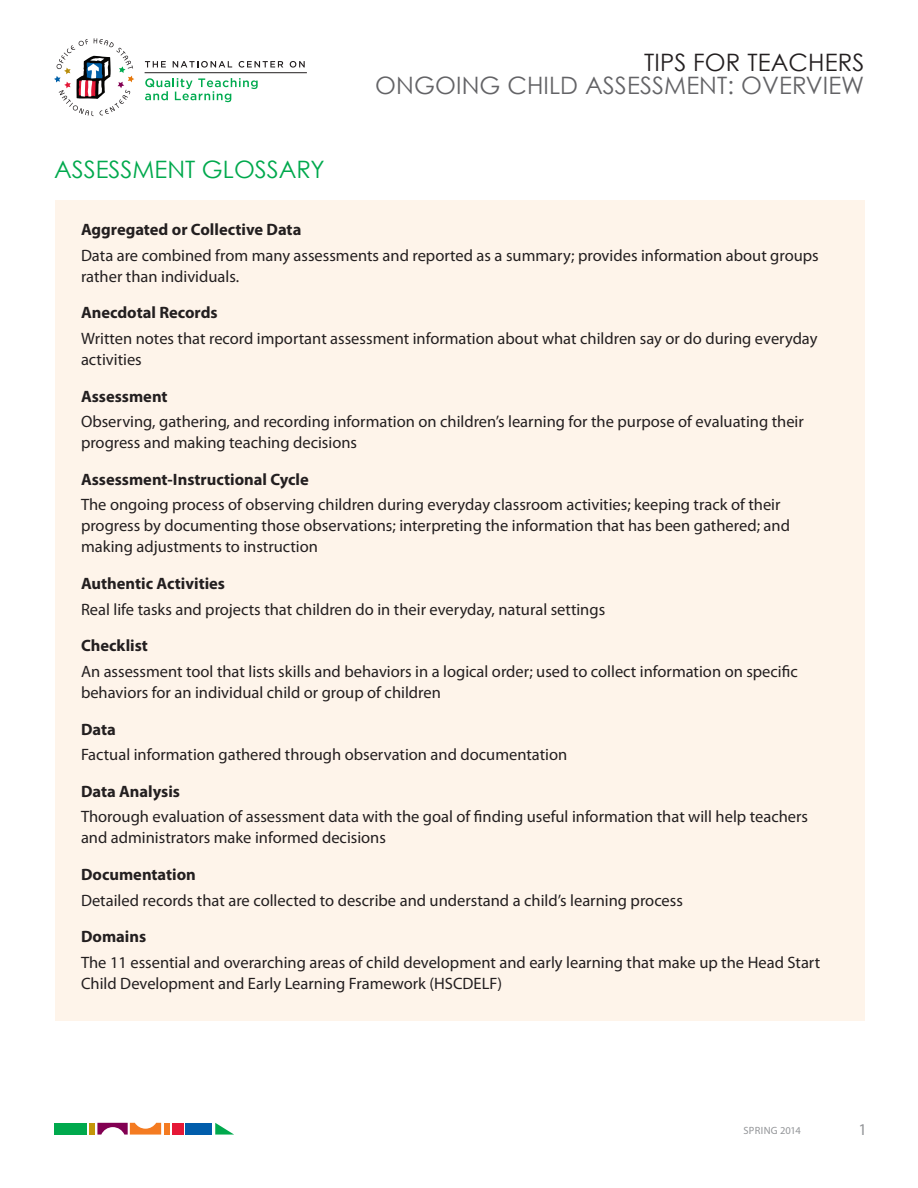
<style>
.page{position:relative;width:918px;height:1188px;background:#fff}
.page>*{position:absolute;margin:0;border:0;box-sizing:border-box;transform-origin:0 0}
.t1{font:24px/22.5px "Century Gothic";letter-spacing:.005em;color:#636366;text-align:right}
.t2{font:24px "Century Gothic";color:#00a94d}
.body{font:16.5px/21px "Myriad Pro";color:#231f20}
.t3{font:700 16.5px "Myriad Pro";color:#231f20}
.t4{font:16.5px "Myriad Pro";color:#939598}
.t5{font:10.5px "Myriad Pro";letter-spacing:.02em;color:#939598}
.s1{color:#231f20}
</style>
<div class="page">
<div style="left:55px;top:200px;width:810px;height:821px;background:#fef4ea"></div>
<svg style="left:145px;top:61px;width:21px;height:6px"></svg>
<svg style="left:173px;top:61px;width:59px;height:7px"></svg>
<svg style="left:239px;top:61px;width:44px;height:7px"></svg>
<svg style="left:290px;top:61px;width:15px;height:7px"></svg>
<hr style="left:145px;top:72px;width:162px;height:1px;background:#231f20">
<svg style="left:145px;top:78px;width:113px;height:24px"></svg>
<svg style="left:54px;top:38px;width:80px;height:78px"></svg>
<div style="left:54px;top:1123px;width:33px;height:12px;background:#00a94d"></div>
<svg style="left:97px;top:1123px;width:64px;height:12px"></svg>
<div style="left:164px;top:1123px;width:6px;height:12px;background:#f47b21"></div>
<div style="left:185px;top:1123px;width:27px;height:12px;background:#015dab"></div>
<svg style="left:215px;top:1123px;width:19px;height:12px"></svg>
<div style="left:172px;top:1123px;width:11px;height:12px;background:#e51836"></div>
<div style="left:89px;top:1123px;width:6px;height:12px;background:#c49608"></div>
<h2 class="t2" style="left:54px;top:155px;width:272px">ASSESSMENT GLOSSARY</h2>
<h1 class="t1" style="left:375px;top:51px;width:491px"><span class="s1">TIPS FOR TEACHERS<br></span>ONGOING CHILD ASSESSMENT: OVERVIEW</h1>
<h3 class="t3" style="left:81px;top:219px;width:222px">Aggregated or Collective Data</h3>
<p class="body" style="left:81px;top:244px;width:739px">Data are combined from many assessments and reported as a summary; provides information about groups rather than individuals.</p>
<h3 class="t3" style="left:81px;top:302px;width:138px">Anecdotal Records</h3>
<p class="body" style="left:81px;top:328px;width:738px">Written notes that record important assessment information about what children say or do during everyday activities</p>
<h3 class="t3" style="left:81px;top:385px;width:88px">Assessment</h3>
<p class="body" style="left:81px;top:411px;width:724px">Observing, gathering, and recording information on children’s learning for the purpose of evaluating their progress and making teaching decisions</p>
<h3 class="t3" style="left:81px;top:469px;width:229px">Assessment-Instructional Cycle</h3>
<p class="body" style="left:81px;top:494px;width:711px">The ongoing process of observing children during everyday classroom activities; keeping track of their progress by documenting those observations; interpreting the information that has been gathered; and making adjustments to instruction</p>
<h3 class="t3" style="left:81px;top:573px;width:146px">Authentic Activities</h3>
<p class="body" style="left:81px;top:598px;width:526px">Real life tasks and projects that children do in their everyday, natural settings</p>
<h3 class="t3" style="left:81px;top:635px;width:68px">Checklist</h3>
<p class="body" style="left:81px;top:661px;width:718px">An assessment tool that lists skills and behaviors in a logical order; used to collect information on specific behaviors for an individual child or group of children</p>
<h3 class="t3" style="left:81px;top:718px;width:36px">Data</h3>
<p class="body" style="left:81px;top:744px;width:488px">Factual information gathered through observation and documentation</p>
<h3 class="t3" style="left:81px;top:781px;width:101px">Data Analysis</h3>
<p class="body" style="left:81px;top:806px;width:729px">Thorough evaluation of assessment data with the goal of finding useful information that will help teachers and administrators make informed decisions</p>
<h3 class="t3" style="left:81px;top:864px;width:116px">Documentation</h3>
<p class="body" style="left:81px;top:889px;width:603px">Detailed records that are collected to describe and understand a child’s learning process</p>
<h3 class="t3" style="left:81px;top:926px;width:67px">Domains</h3>
<p class="body" style="left:81px;top:952px;width:741px">The 11 essential and overarching areas of child development and early learning that make up the Head Start<br>Child Development and Early Learning Framework (HSCDELF)</p>
<p class="t5" style="left:744px;top:1124px;width:59px">SPRING 2014</p>
<p class="t4" style="left:859px;top:1119px;width:10px">1</p>
</div>
